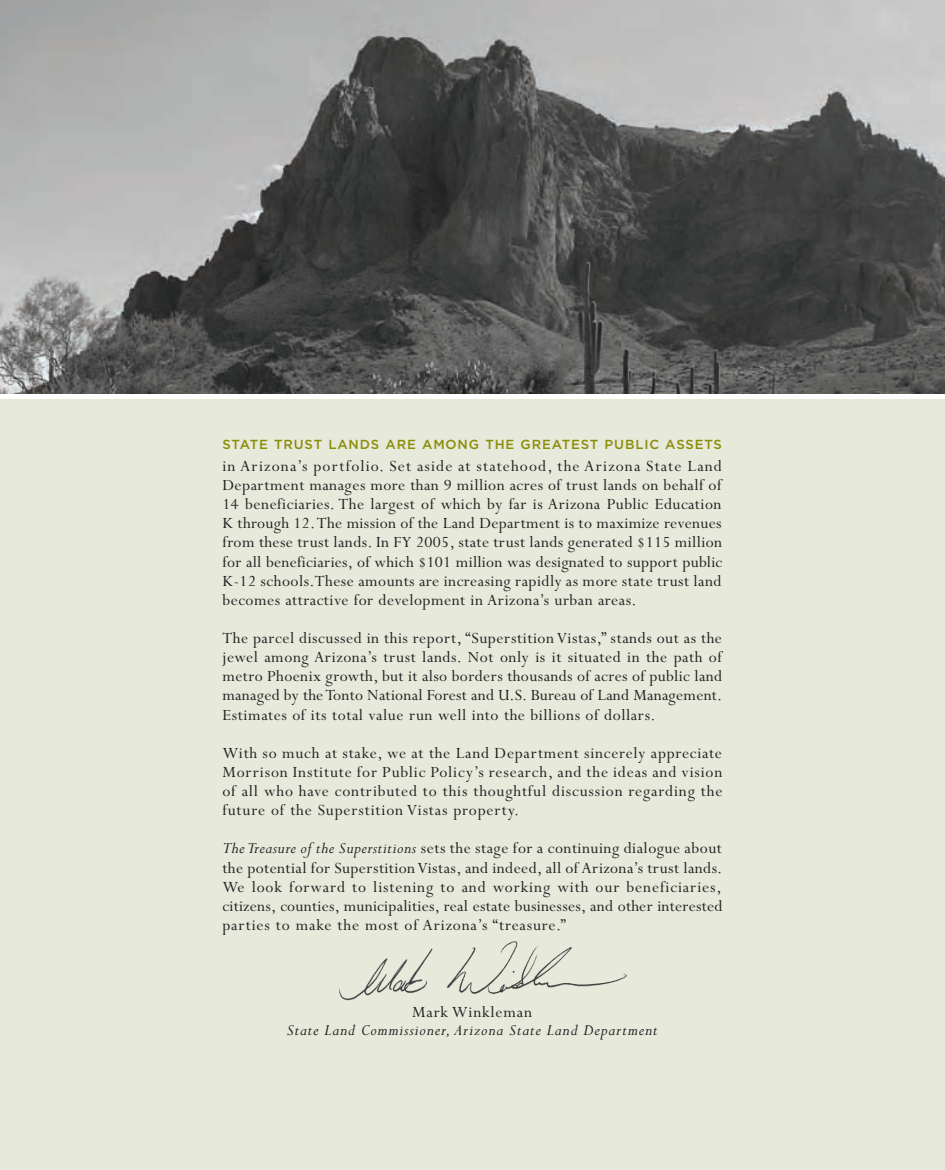
<style>
.page{position:relative;width:945px;height:1170px;background:#fff}
.page>*{position:absolute;margin:0;border:0;box-sizing:border-box;transform-origin:0 0}
.t1{font:17.5px/19.1px "Perpetua";letter-spacing:.025em;color:#231f20;text-align:justify}
.t2{font:italic 17.5px "Perpetua";letter-spacing:.045em;color:#231f20}
.t3{font:500 13.12px "Gotham";letter-spacing:.065em;color:#8a8d06}
.s1{font-style:italic}
</style>
<div class="page">
<div style="left:0;top:400px;width:945px;height:770px;background:#e7e9db"></div>
<img style="left:0;top:0;width:945px;height:394px">
<img style="left:339px;top:941px;width:288px;height:60px">
<p class="t3" style="left:222px;top:437px;width:501px">STATE TRUST LANDS ARE AMONG THE GREATEST PUBLIC ASSETS</p>
<p class="t1" style="left:222px;top:458px;width:502px">in Arizona’s portfolio. Set aside at statehood, the Arizona State Land Department manages more than 9 million acres of trust lands on behalf of 14 beneficiaries. The largest of which by far is Arizona Public Education K through 12.The mission of the Land Department is to maximize revenues from these trust lands. In FY 2005, state trust lands generated $115 million for all beneficiaries, of which $101 million was designated to support public K-12 schools.These amounts are increasing rapidly as more state trust land becomes attractive for development in Arizona’s urban areas.</p>
<p class="t1" style="left:222px;top:630px;width:502px">The parcel discussed in this report, “Superstition Vistas,” stands out as the jewel among Arizona’s trust lands. Not only is it situated in the path of metro Phoenix growth, but it also borders thousands of acres of public land managed by the Tonto National Forest and U.S. Bureau of Land Management.<br>Estimates of its total value run well into the billions of dollars.</p>
<p class="t1" style="left:222px;top:745px;width:502px">With so much at stake, we at the Land Department sincerely appreciate Morrison Institute for Public Policy’s research, and the ideas and vision of all who have contributed to this thoughtful discussion regarding the future of the Superstition Vistas property.</p>
<p class="t1" style="left:222px;top:840px;width:502px"><span class="s1">The Treasure of the Superstitions</span> sets the stage for a continuing dialogue about the potential for Superstition Vistas, and indeed, all of Arizona’s trust lands.<br>We look forward to listening to and working with our beneficiaries, citizens, counties, municipalities, real estate businesses, and other interested parties to make the most of Arizona’s “treasure.”</p>
<p class="t1" style="left:412px;top:1004px;width:121px">Mark Winkleman</p>
<p class="t2" style="left:287px;top:1024px;width:372px">State Land Commissioner, Arizona State Land Department</p>
</div>
